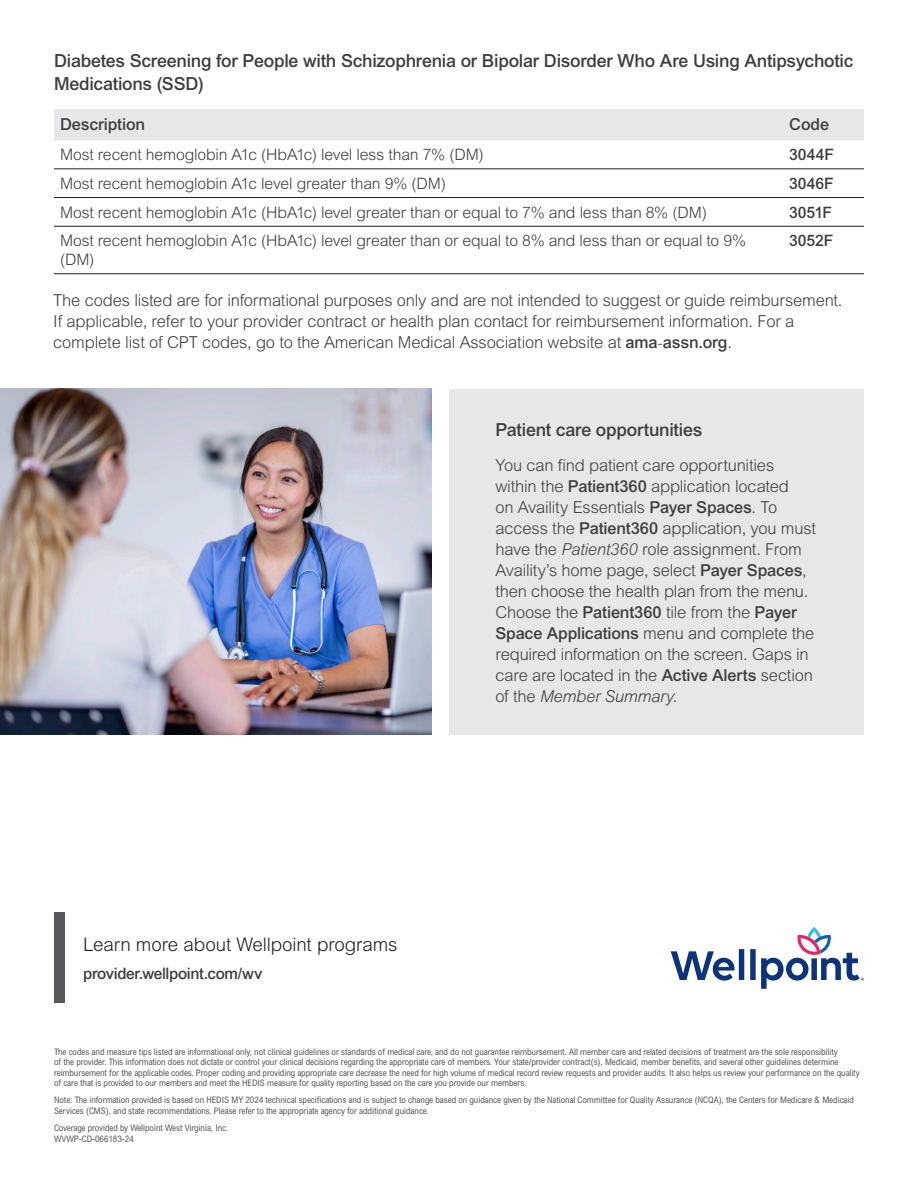
<style>
.page{position:relative;width:918px;height:1188px;background:#fff}
.page>*{position:absolute;margin:0;border:0;box-sizing:border-box;transform-origin:0 0}
.CPVS_CTA_2{font:18.75px "Arialfor ELV Light";letter-spacing:-.005em;color:#231f20}
.CPVS_Subhead{font:18px/22.5px "Arialfor ELV Medium";letter-spacing:-.015em;color:#3e3e3f}
.CPVS_Body_Copy{font:16.5px/21px "Arialfor ELV Light";letter-spacing:-.01em;color:#3e3e3f}
.CPVS_Table_Column_Head{font:16.5px "Arialfor ELV Medium";letter-spacing:-.01em;color:#3e3e3f}
.CPVS_Table_Body{font:15.75px/18.8px "Arialfor ELV Light";letter-spacing:-.01em;color:#3e3e3f}
.CPVS_CTA_3_Bold_website{font:500 15.75px "Arial MT Pro";letter-spacing:-.02em;color:#3e3e3f}
.CPVS_Table_Body-2{font:15.75px "Arialfor ELV Medium";color:#3e3e3f}
.CPVS_Job_ID-Disclaimer{font:9px/10.5px "Arialfor ELV Cond";letter-spacing:-.005em;color:#57585a}
.s1{font-family:"Arial MT Pro";font-weight:500}
.s2{font-family:"Minion Pro"}
.s3{font-family:"Arialfor ELV Medium"}
.s4{font-style:italic}
</style>
<div class="page">
<div style="left:54px;top:109px;width:810px;height:31px;background:#e6e7e9"></div>
<hr style="left:54px;top:168px;width:715px;height:1px;background:#231f20">
<hr style="left:769px;top:168px;width:95px;height:1px;background:#231f20">
<hr style="left:54px;top:197px;width:715px;height:1px;background:#231f20">
<hr style="left:769px;top:197px;width:95px;height:1px;background:#231f20">
<hr style="left:54px;top:226px;width:715px;height:1px;background:#231f20">
<hr style="left:769px;top:226px;width:95px;height:1px;background:#231f20">
<hr style="left:54px;top:273px;width:715px;height:1px;background:#231f20">
<hr style="left:769px;top:273px;width:95px;height:1px;background:#231f20">
<div style="left:449px;top:389px;width:415px;height:345px;background:#e6e7e9"></div>
<img style="left:0;top:389px;width:432px;height:345px">
<div style="left:54px;top:913px;width:11px;height:90px;background:#57585a"></div>
<svg style="left:671px;top:927px;width:193px;height:62px"></svg>
<p class="CPVS_Subhead" style="left:54px;top:50px;width:801px">Diabetes Screening for People with Schizophrenia or Bipolar Disorder Who Are Using Antipsychotic<br>Medications (SSD)</p>
<p class="CPVS_Table_Column_Head" style="left:60px;top:114px;width:87px">Description</p>
<p class="CPVS_Table_Column_Head" style="left:789px;top:114px;width:41px">Code</p>
<p class="CPVS_Table_Body" style="left:60px;top:146px;width:425px">Most recent hemoglobin A1c (HbA1c) level less than 7% (DM)</p>
<p class="CPVS_Table_Body-2" style="left:789px;top:145px;width:46px">3044F</p>
<p class="CPVS_Table_Body" style="left:60px;top:175px;width:388px">Most recent hemoglobin A1c level greater than 9% (DM)</p>
<p class="CPVS_Table_Body-2" style="left:789px;top:174px;width:46px">3046F</p>
<p class="CPVS_Table_Body" style="left:60px;top:203px;width:648px">Most recent hemoglobin A1c (HbA1c) level greater than or equal to 7% and less than 8% (DM)</p>
<p class="CPVS_Table_Body-2" style="left:789px;top:203px;width:44px">3051F</p>
<p class="CPVS_Table_Body" style="left:60px;top:232px;width:688px">Most recent hemoglobin A1c (HbA1c) level greater than or equal to 8% and less than or equal to 9% (DM)</p>
<p class="CPVS_Table_Body-2" style="left:789px;top:232px;width:46px">3052F</p>
<p class="CPVS_Body_Copy" style="left:53px;top:290px;width:791px">The codes listed are for informational purposes only and are not intended to suggest or guide reimbursement.<br>If applicable, refer to your provider contract or health plan contact for reimbursement information. For a complete list of CPT codes, go to the American Medical Association website at <span class="s1">ama</span><span class="s2">-</span><span class="s1">assn.org</span>.</p>
<p class="CPVS_CTA_2" style="left:83px;top:933px;width:316px">Learn more about Wellpoint programs</p>
<p class="CPVS_CTA_3_Bold_website" style="left:83px;top:964px;width:181px">provider.wellpoint.com/wv</p>
<p class="CPVS_Subhead" style="left:495px;top:419px;width:208px">Patient care opportunities</p>
<p class="CPVS_Body_Copy" style="left:495px;top:455px;width:322px">You can find patient care opportunities within the <span class="s3">Patient360</span> application located<br>on Availity Essentials <span class="s3">Payer Spaces</span>. To access the <span class="s3">Patient360</span> application, you must have the <span class="s4">Patient360</span> role assignment. From Availity’s home page, select <span class="s3">Payer Spaces</span>, then choose the health plan from the menu.<br>Choose the <span class="s3">Patient360</span> tile from the <span class="s3">Payer Space Applications</span> menu and complete the required information on the screen. Gaps in care are located in the <span class="s3">Active Alerts</span> section of the <span class="s4">Member Summary</span>.</p>
<p class="CPVS_Job_ID-Disclaimer" style="left:54px;top:1046px;width:807px">The codes and measure tips listed are informational only, not clinical guidelines or standards of medical care, and do not guarantee reimbursement. All member care and related decisions of treatment are the sole responsibility<br>of the provider. This information does not dictate or control your clinical decisions regarding the appropriate care of members. Your state/provider contract(s), Medicaid, member benefits, and several other guidelines determine reimbursement for the applicable codes. Proper coding and providing appropriate care decrease the need for high volume of medical record review requests and provider audits. It also helps us review your performance on the quality of care that is provided to our members and meet the HEDIS measure for quality reporting based on the care you provide our members.</p>
<p class="CPVS_Job_ID-Disclaimer" style="left:54px;top:1095px;width:802px">Note: The information provided is based on HEDIS MY 2024 technical specifications and is subject to change based on guidance given by the National Committee for Quality Assurance (NCQA), the Centers for Medicare &amp; Medicaid<br>Services (CMS), and state recommendations. Please refer to the appropriate agency for additional guidance.</p>
<p class="CPVS_Job_ID-Disclaimer" style="left:54px;top:1123px;width:176px">Coverage provided by Wellpoint West Virginia, Inc.</p>
<p class="CPVS_Job_ID-Disclaimer" style="left:54px;top:1133px;width:81px">WVWP-CD-066183-24</p>
</div>
